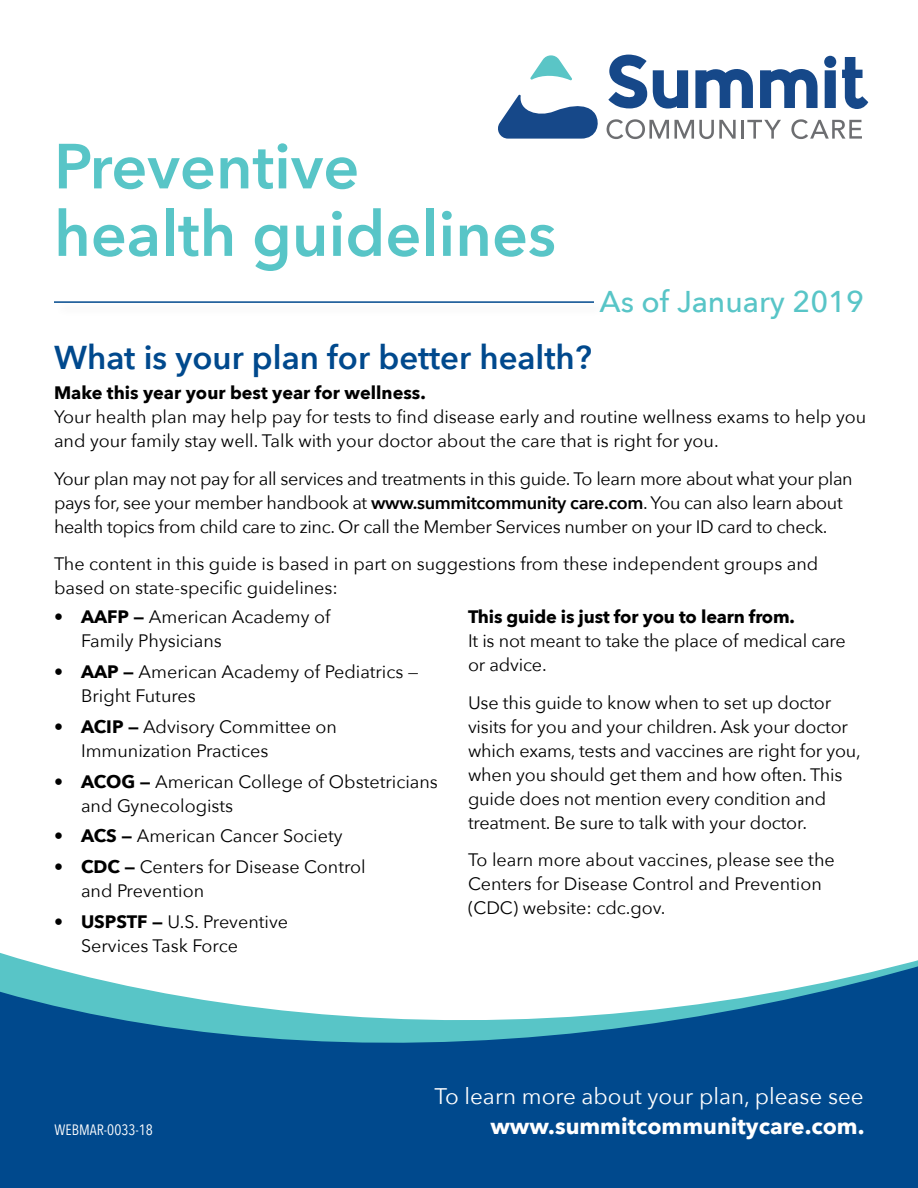
<style>
.page{position:relative;width:918px;height:1188px;background:#fff}
.page>*{position:absolute;margin:0;border:0;box-sizing:border-box;transform-origin:0 0}
.t1{font:600 63px/67.5px "Avenir Next";color:#58c5c7}
.t2{font:600 33px "Avenir Next";color:#00498d}
.t3{font:500 30px "Avenir Next";color:#58c5c7}
.t4{font:22.5px "Avenir Next";color:#fff}
.t5{font:700 22.5px "Avenir Next";color:#fff}
.t6{font:18px/24px "Avenir Next";color:#000}
.t7{font:18px/24px "Avenir Next";letter-spacing:-.02em;color:#000}
.t8{font:700 18px "Avenir Next";letter-spacing:-.005em;color:#000}
.t9{font:15px "Avenir Next Condensed";color:#fff}
.s1{font-weight:600}
.s2{font-weight:700}
</style>
<div class="page">
<svg style="left:0;top:953px;width:918px;height:235px;fill:#00498d"></svg>
<svg style="left:530px;top:55px;width:42px;height:26px"></svg>
<svg style="left:608px;top:55px;width:39px;height:53px"></svg>
<svg style="left:653px;top:70px;width:35px;height:39px"></svg>
<svg style="left:760px;top:69px;width:58px;height:39px"></svg>
<svg style="left:824px;top:56px;width:12px;height:52px"></svg>
<svg style="left:842px;top:57px;width:26px;height:52px"></svg>
<svg style="left:695px;top:69px;width:58px;height:39px"></svg>
<svg style="left:607px;top:119px;width:62px;height:20px"></svg>
<svg style="left:675px;top:120px;width:61px;height:19px"></svg>
<hr style="left:741px;top:120px;width:3px;height:19px;background:#6d6e71">
<svg style="left:747px;top:120px;width:34px;height:19px"></svg>
<svg style="left:791px;top:119px;width:71px;height:20px"></svg>
<svg style="left:498px;top:94px;width:100px;height:45px"></svg>
<hr style="left:54px;top:301px;width:540px;height:2px;background:#00498d">
<h1 class="t1" style="left:54px;top:131px;width:504px">Preventive health guidelines</h1>
<p class="t3" style="left:599px;top:276px;width:266px">As of January 2019</p>
<h2 class="t2" style="left:54px;top:329px;width:540px">What is your plan for better health?</h2>
<h3 class="t8" style="left:54px;top:377px;width:373px">Make this year your best year for wellness.</h3>
<p class="t6" style="left:54px;top:404px;width:814px">Your health plan may help pay for tests to find disease early and routine wellness exams to help you and your family stay well. Talk with your doctor about the care that is right for you.</p>
<p class="t7" style="left:54px;top:466px;width:800px">Your plan may not pay for all services and treatments in this guide. To learn more about what your plan pays for, see your member handbook at <span class="s1">www.summitcommunity care.com</span>. You can also learn about health topics from child care to zinc. Or call the Member Services number on your ID card to check.</p>
<p class="t6" style="left:54px;top:551px;width:766px">The content in this guide is based in part on suggestions from these independent groups and based on state-specific guidelines:</p>
<p class="t6" style="left:81px;top:604px;width:251px;text-indent:-27px"><span class="s2">• AAFP —</span> American Academy of<br>Family Physicians</p>
<p class="t6" style="left:81px;top:659px;width:339px;text-indent:-27px"><span class="s2">• AAP —</span> American Academy of Pediatrics —<br>Bright Futures</p>
<p class="t6" style="left:81px;top:714px;width:257px;text-indent:-27px"><span class="s2">• ACIP —</span> Advisory Committee on<br>Immunization Practices</p>
<p class="t6" style="left:81px;top:769px;width:358px;text-indent:-27px"><span class="s2">• ACOG —</span> American College of Obstetricians and Gynecologists</p>
<p class="t6" style="left:54px;top:823px;width:290px"><span class="s2">• ACS —</span> American Cancer Society</p>
<p class="t6" style="left:81px;top:854px;width:286px;text-indent:-27px"><span class="s2">• CDC —</span> Centers for Disease Control and Prevention</p>
<p class="t6" style="left:81px;top:909px;width:209px;text-indent:-27px"><span class="s2">• USPSTF —</span> U.S. Preventive<br>Services Task Force</p>
<h3 class="t8" style="left:468px;top:601px;width:329px">This guide is just for you to learn from.</h3>
<p class="t6" style="left:468px;top:628px;width:379px">It is not meant to take the place of medical care or advice.</p>
<p class="t6" style="left:468px;top:690px;width:394px">Use this guide to know when to set up doctor visits for you and your children. Ask your doctor which exams, tests and vaccines are right for you, when you should get them and how often. This guide does not mention every condition and treatment. Be sure to talk with your doctor.</p>
<p class="t6" style="left:468px;top:847px;width:368px">To learn more about vaccines, please see the<br>Centers for Disease Control and Prevention (CDC) website: cdc.gov.</p>
<p class="t4" style="left:435px;top:1077px;width:431px">To learn more about your plan, please see</p>
<p class="t9" style="left:55px;top:1116px;width:100px">WEBMAR-0033-18</p>
<p class="t5" style="left:490px;top:1106px;width:376px">www.summitcommunitycare.com.</p>
</div>
